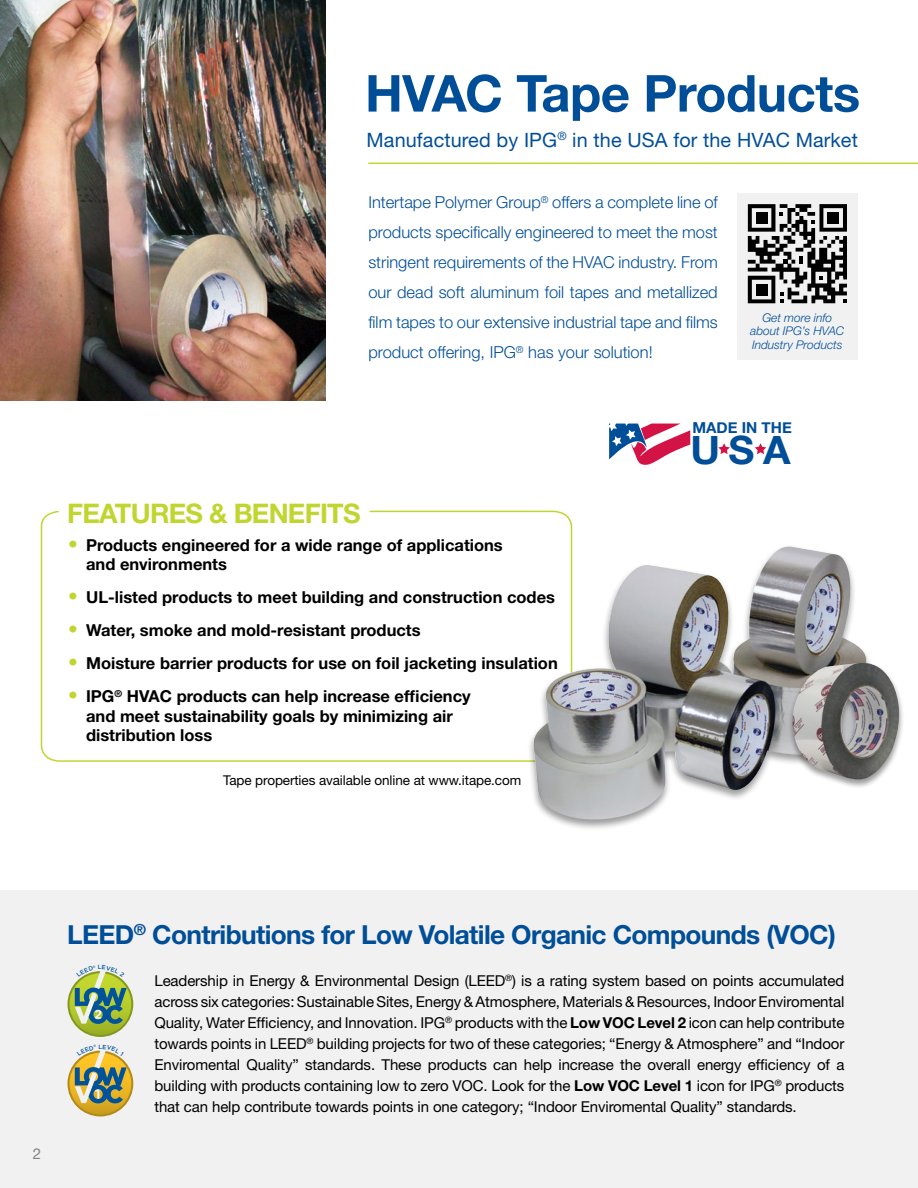
<style>
.page{position:relative;width:918px;height:1188px;background:#fff}
.page>*{position:absolute;margin:0;border:0;box-sizing:border-box;transform-origin:0 0}
.t1{font:700 51px "Helvetica Neue";letter-spacing:-.01em;color:#004e98}
.t2{font:700 39px "Helvetica Neue";color:#004e98}
.t3{font:700 27px "Helvetica Neue";letter-spacing:-.025em;color:#c1d52f}
.t4{font:700 26.25px "Helvetica Neue";letter-spacing:-.025em;color:#004e98}
.t5{font:19.8px "Helvetica Neue";letter-spacing:.005em;color:#004e98}
.t6{font:700 16.5px/19.5px "Helvetica Neue";color:#000}
.t7{font:300 16.5px/30px "Helvetica Neue";color:#004e98;text-align:justify}
.t8{font:700 15.15px "Helvetica Neue";color:#004e98}
.t9{font:15px/21px "Helvetica Neue";letter-spacing:-.005em;color:#000;text-align:justify}
.t10{font:15px "Helvetica Neue";color:#808285}
.t11{font:13.5px "Helvetica Neue";letter-spacing:-.005em;color:#000}
.t12{font:italic 300 12px/13.5px "Helvetica Neue";letter-spacing:-.005em;color:#004e98;text-align:center}
.s1{font-size:19.5px;color:#c1d52f}
.s2{font-weight:700}
</style>
<div class="page">
<div style="left:0;top:890px;width:918px;height:298px;background:#f1f1f2"></div>
<svg style="left:40px;top:510px;width:533px;height:252px"></svg>
<div style="left:737px;top:194px;width:121px;height:166px;background:#f1f1f2"></div>
<hr style="left:368px;top:163px;width:550px;height:1px;background:#c1d52f">
<img style="left:0;top:0;width:326px;height:401px">
<div style="left:527px;top:545px;width:346px;height:286px;background:#fff"></div>
<img style="left:532px;top:546px;width:334px;height:280px">
<div style="left:787px;top:661px;width:118px;height:128px;background:#000;opacity:.4"></div>
<img style="left:790px;top:663px;width:115px;height:116px">
<svg style="left:58px;top:510px;width:312px;height:21px"></svg>
<svg style="left:748px;top:204px;width:99px;height:99px"></svg>
<div style="left:756px;top:212px;width:11px;height:12px;background:#000"></div>
<div style="left:827px;top:212px;width:12px;height:12px;background:#000"></div>
<div style="left:756px;top:284px;width:11px;height:11px;background:#000"></div>
<svg style="left:609px;top:424px;width:81px;height:41px"></svg>
<svg style="left:718px;top:443px;width:12px;height:11px"></svg>
<svg style="left:755px;top:443px;width:11px;height:11px"></svg>
<svg style="left:68px;top:971px;width:65px;height:66px"></svg>
<svg style="left:68px;top:1050px;width:65px;height:66px"></svg>
<h1 class="t1" style="left:365px;top:62px;width:497px">HVAC Tape Products</h1>
<h3 class="t5" style="left:367px;top:128px;width:493px">Manufactured by IPG<sup>®</sup> in the USA for the HVAC Market</h3>
<p class="t7" style="left:368px;top:187px;width:351px">Intertape Polymer Group<sup>®</sup> offers a complete line of products specifically engineered to meet the most stringent requirements of the HVAC industry. From our dead soft aluminum foil tapes and metallized film tapes to our extensive industrial tape and films product offering, IPG<sup>®</sup> has your solution!</p>
<p class="t12" style="left:750px;top:310px;width:96px">Get more info about IPG’s HVAC<br>Industry Products</p>
<p class="t8" style="left:692px;top:418px;width:101px">MADE IN THE</p>
<h3 class="t3" style="left:67px;top:497px;width:295px">FEATURES &amp; BENEFITS</h3>
<p class="t6" style="left:86px;top:535px;width:418px;text-indent:-18px"><span class="s1">•</span> Products engineered for a wide range of applications and environments</p>
<p class="t6" style="left:68px;top:587px;width:488px"><span class="s1">•</span> UL-listed products to meet building and construction codes</p>
<p class="t6" style="left:68px;top:620px;width:354px"><span class="s1">•</span> Water, smoke and mold-resistant products</p>
<p class="t6" style="left:68px;top:653px;width:491px"><span class="s1">•</span> Moisture barrier products for use on foil jacketing insulation</p>
<p class="t6" style="left:86px;top:686px;width:386px;text-indent:-18px"><span class="s1">•</span> IPG<sup>®</sup> HVAC products can help increase efficiency and meet sustainability goals by minimizing air distribution loss</p>
<p class="t11" style="left:223px;top:773px;width:299px">Tape properties available online at www.itape.com</p>
<h2 class="t2" style="left:690px;top:426px;width:102px">USA</h2>
<p class="t10" style="left:33px;top:1145px;width:10px">2</p>
<h3 class="t4" style="left:67px;top:918px;width:770px">LEED<sup>®</sup> Contributions for Low Volatile Organic Compounds (VOC)</h3>
<p class="t9" style="left:154px;top:970px;width:692px">Leadership in Energy &amp; Environmental Design (LEED<sup>®</sup>) is a rating system based on points accumulated across six categories: Sustainable Sites, Energy &amp; Atmosphere, Materials &amp; Resources, Indoor Enviromental Quality, Water Efficiency, and Innovation. IPG<sup>®</sup> products with the <span class="s2">Low VOC Level 2</span> icon can help contribute towards points in LEED<sup>®</sup> building projects for two of these categories; “Energy &amp; Atmosphere” and “Indoor Enviromental Quality” standards. These products can help increase the overall energy efficiency of a building with products containing low to zero VOC. Look for the <span class="s2">Low VOC Level 1</span> icon for IPG<sup>®</sup> products that can help contribute towards points in one category; “Indoor Enviromental Quality” standards.</p>
</div>
